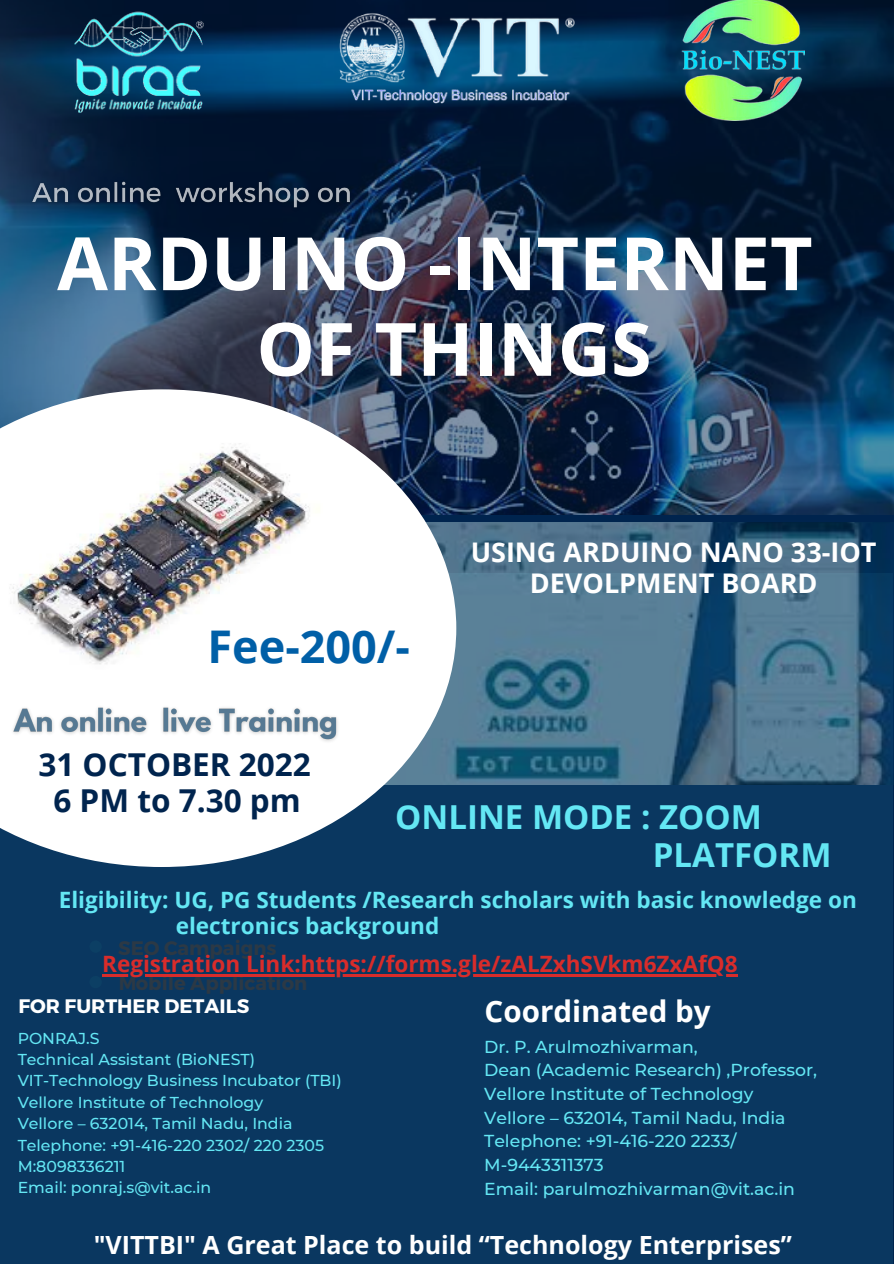
<style>
.page{position:relative;width:894px;height:1264px;background:#fff}
.page>*{position:absolute;margin:0;border:0;box-sizing:border-box;transform-origin:0 0}
.t1{font:700 73.5px/85.5px "Open Sans";color:#fff;text-align:center}
.t2{font:700 45px "Open Sans";color:#005fa7}
.t3{font:700 33px/38.2px "Open Sans";color:#64e7f4}
.t4{font:700 31.5px/36px "Open Sans";color:#00244e;text-align:center}
.t5{font:700 29.55px "Open Sans";color:#fff}
.t6{font:700 27px/31.5px "Open Sans";color:#fff;text-align:center}
.t7{font:700 25.05px "Open Sans";color:#fff}
.t8{font:700 22.5px/26px "Open Sans";color:#64e7f4}
.t9{font:700 22.5px "Open Sans";color:#d82c2b}
.t10{font:700 19.5px/35.4px "Montserrat";color:#3b3a3a}
.t11{font:700 19.5px "Montserrat";color:#fff}
.t12{font:500 17.25px/23.7px "Montserrat";color:#64e7f4}
.t13{font:500 15.75px/21.5px "Montserrat";color:#64e7f4}
</style>
<div class="page">
<div style="left:0;top:573px;width:892px;height:690px;background:#0a3760"></div>
<img style="left:456px;top:522px;width:437px;height:262px">
<img style="left:0;top:0;width:893px;height:515px">
<div style="left:89px;top:940px;width:13px;height:12px;background:#0c3f64;border-radius:50%"></div>
<div style="left:89px;top:975px;width:13px;height:13px;background:#0c3f64;border-radius:50%"></div>
<img style="left:721px;top:0;width:83px;height:120px">
<img style="left:191px;top:0;width:530px;height:212px">
<img style="left:25px;top:0;width:229px;height:149px">
<img style="left:26px;top:168px;width:332px;height:48px">
<svg style="left:0;top:389px;width:456px;height:478px;fill:#fff"></svg>
<img style="left:0;top:434px;width:324px;height:235px">
<hr style="left:102px;top:974px;width:635px;height:2px;background:#d82c2b">
<img style="left:6px;top:699px;width:339px;height:49px">
<h1 class="t1" style="left:57px;top:219px;width:756px">ARDUINO -INTERNET<br>OF THINGS</h1>
<h2 class="t2" style="left:207px;top:615px;width:204px">Fee-200/-</h2>
<h3 class="t6" style="left:470px;top:535px;width:407px">USING ARDUINO NANO 33-IOT<br>DEVOLPMENT BOARD</h3>
<h3 class="t4" style="left:38px;top:745px;width:274px">31 OCTOBER 2022<br>6 PM to 7.30 pm</h3>
<h3 class="t3" style="left:652px;top:797px;width:180px;text-indent:-257px">ONLINE MODE : ZOOM<br>PLATFORM</h3>
<h3 class="t8" style="left:176px;top:886px;width:682px;text-indent:-117px">Eligibility: UG, PG Students /Research scholars with basic knowledge on electronics background</h3>
<h3 class="t9" style="left:102px;top:947px;width:636px">Registration Link:https://forms.gle/zALZxhSVkm6ZxAfQ8</h3>
<p class="t10" style="left:118px;top:929px;width:191px">SEO Campaigns<br>Mobile Application</p>
<p class="t11" style="left:18px;top:993px;width:232px">FOR FURTHER DETAILS</p>
<h3 class="t5" style="left:484px;top:990px;width:227px">Coordinated by</h3>
<p class="t13" style="left:18px;top:1027px;width:325px">PONRAJ.S<br>Technical Assistant (BioNEST)<br>VIT-Technology Business Incubator (TBI)<br>Vellore Institute of Technology<br>Vellore – 632014, Tamil Nadu, India<br>Telephone: +91-416-220 2302/ 220 2305<br>M:8098336211<br>Email: ponraj.s@vit.ac.in</p>
<p class="t12" style="left:484px;top:1034px;width:334px">Dr. P. Arulmozhivarman,<br>Dean (Academic Research) ,Professor,<br>Vellore Institute of Technology<br>Vellore – 632014, Tamil Nadu, India<br>Telephone: +91-416-220 2233/<br>M-9443311373<br>Email: parulmozhivarman@vit.ac.in</p>
<h3 class="t7" style="left:94px;top:1226px;width:699px">"VITTBI" A Great Place to build “Technology Enterprises”</h3>
</div>
